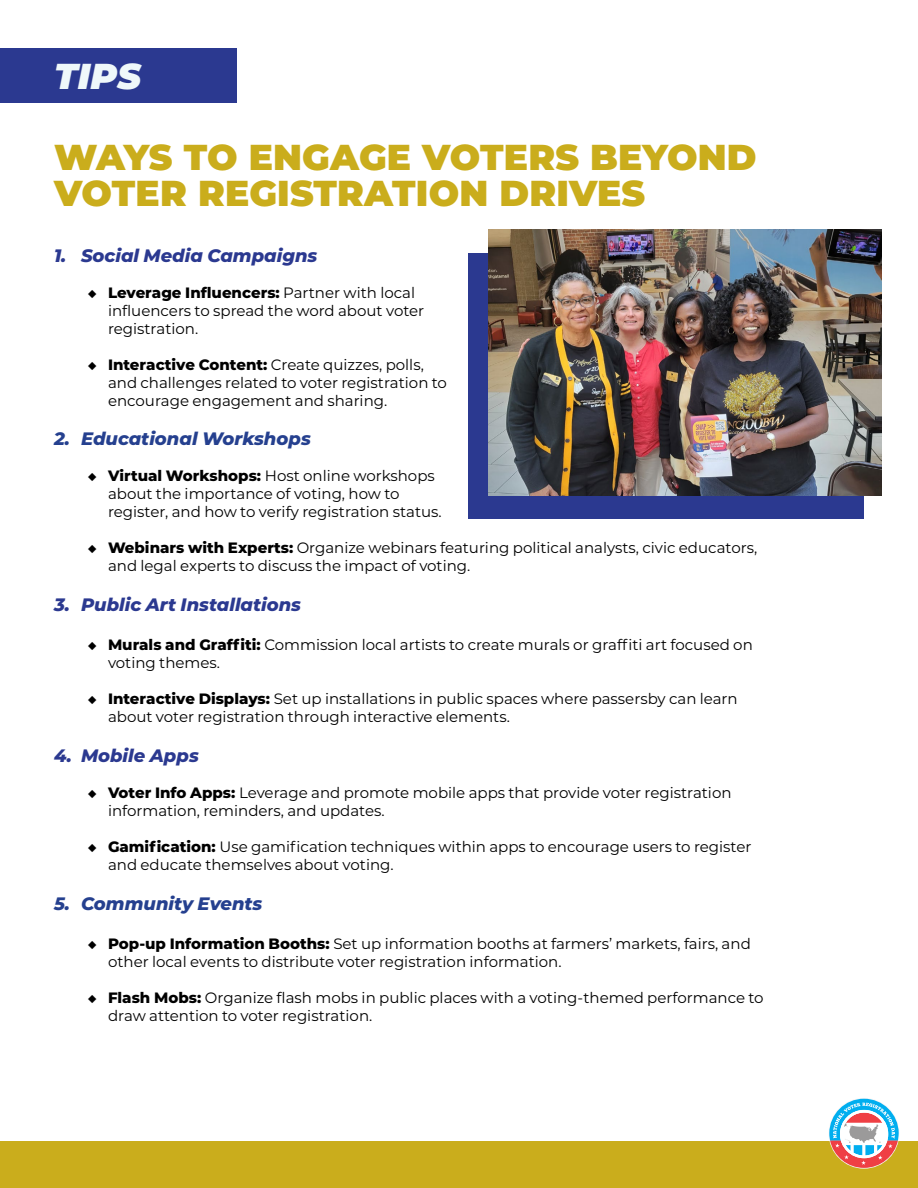
<style>
.page{position:relative;width:918px;height:1188px;background:#fff}
.page>*{position:absolute;margin:0;border:0;box-sizing:border-box;transform-origin:0 0}
.t1{font:900 36px/36px "Montserrat";letter-spacing:.005em;color:#caad1c}
.t2{font:italic 900 36px "Montserrat";color:#eff8fa}
.t3{font:italic 800 18px "Montserrat";color:#2b3990}
.t4{font:italic 800 18px "Montserrat";color:#25408f}
.t5{font:15px/18px "Montserrat";color:#000}
.s1{font-weight:900}
.s2{font-weight:800}
</style>
<div class="page">
<div style="left:0;top:1142px;width:918px;height:46px;background:#caad1c"></div>
<svg style="left:829px;top:1099px;width:70px;height:69px"></svg>
<div style="left:0;top:49px;width:236px;height:54px;background:#2b3990"></div>
<div style="left:468px;top:253px;width:396px;height:266px;background:#2b3990"></div>
<img style="left:488px;top:230px;width:393px;height:265px">
<p class="t2" style="left:54px;top:49px;width:89px">TIPS</p>
<p class="t1" style="left:54px;top:137px;width:704px">WAYS TO ENGAGE VOTERS BEYOND<br>VOTER REGISTRATION DRIVES</p>
<p class="t3" style="left:54px;top:242px;width:265px">1. Social Media Campaigns</p>
<p class="t5" style="left:108px;top:283px;width:318px;text-indent:-20px"><span class="s1">◆</span> <span class="s2">Leverage Influencers:</span> Partner with local influencers to spread the word about voter registration.</p>
<p class="t5" style="left:108px;top:355px;width:341px;text-indent:-20px"><span class="s1">◆</span> <span class="s2">Interactive Content:</span> Create quizzes, polls, and challenges related to voter registration to encourage engagement and sharing.</p>
<p class="t4" style="left:54px;top:426px;width:258px">2. Educational Workshops</p>
<p class="t5" style="left:108px;top:466px;width:335px;text-indent:-20px"><span class="s1">◆</span> <span class="s2">Virtual Workshops:</span> Host online workshops about the importance of voting, how to register, and how to verify registration status.</p>
<p class="t5" style="left:108px;top:538px;width:651px;text-indent:-20px"><span class="s1">◆</span> <span class="s2">Webinars with Experts:</span> Organize webinars featuring political analysts, civic educators, and legal experts to discuss the impact of voting.</p>
<p class="t3" style="left:54px;top:591px;width:249px">3. Public Art Installations</p>
<p class="t5" style="left:108px;top:635px;width:646px;text-indent:-20px"><span class="s1">◆</span> <span class="s2">Murals and Graffiti:</span> Commission local artists to create murals or graffiti art focused on voting themes.</p>
<p class="t5" style="left:108px;top:689px;width:631px;text-indent:-20px"><span class="s1">◆</span> <span class="s2">Interactive Displays:</span> Set up installations in public spaces where passersby can learn about voter registration through interactive elements.</p>
<p class="t3" style="left:54px;top:742px;width:146px">4. Mobile Apps</p>
<p class="t5" style="left:108px;top:783px;width:625px;text-indent:-20px"><span class="s1">◆</span> <span class="s2">Voter Info Apps:</span> Leverage and promote mobile apps that provide voter registration information, reminders, and updates.</p>
<p class="t5" style="left:108px;top:837px;width:645px;text-indent:-20px"><span class="s1">◆</span> <span class="s2">Gamification:</span> Use gamification techniques within apps to encourage users to register and educate themselves about voting.</p>
<p class="t4" style="left:54px;top:890px;width:210px">5. Community Events</p>
<p class="t5" style="left:108px;top:934px;width:644px;text-indent:-20px"><span class="s1">◆</span> <span class="s2">Pop-up Information Booths:</span> Set up information booths at farmers’ markets, fairs, and other local events to distribute voter registration information.</p>
<p class="t5" style="left:108px;top:988px;width:657px;text-indent:-20px"><span class="s1">◆</span> <span class="s2">Flash Mobs:</span> Organize flash mobs in public places with a voting-themed performance to draw attention to voter registration.</p>
</div>
